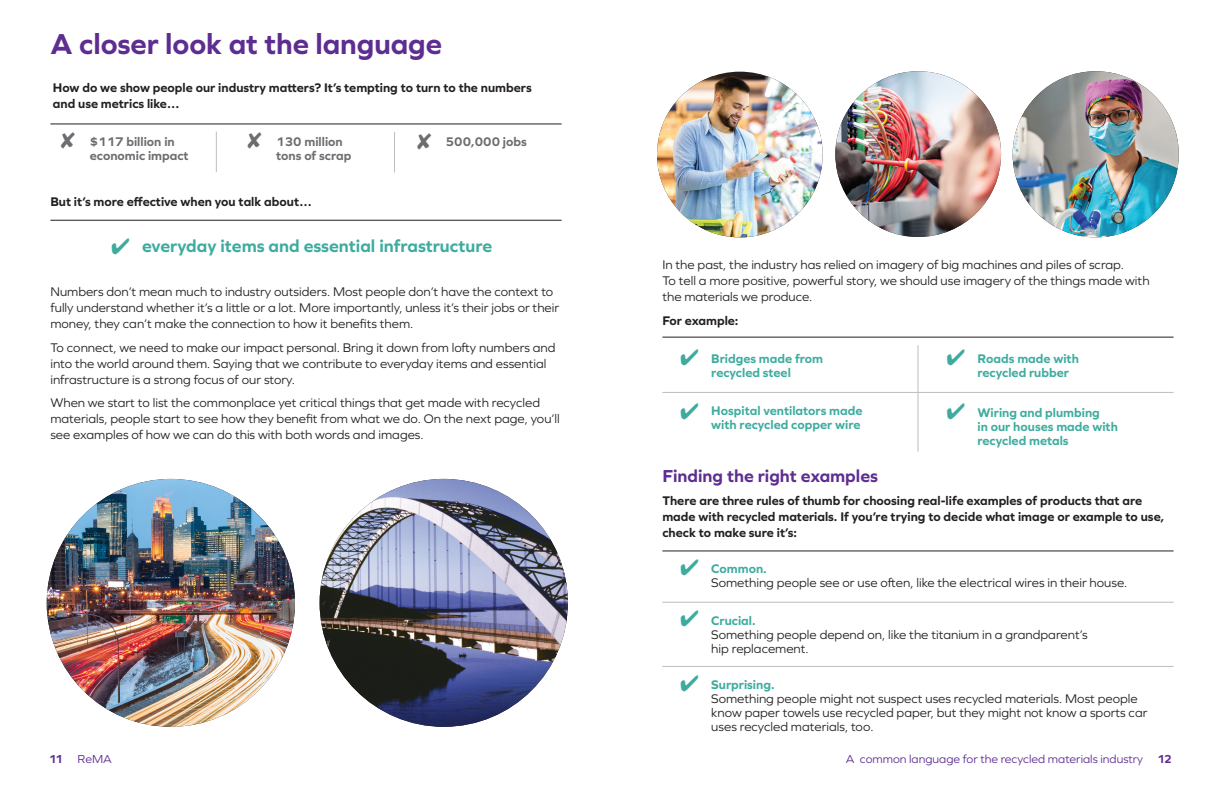
<style>
.page{position:relative;width:1224px;height:792px;background:#fff}
.page>*{position:absolute;margin:0;border:0;box-sizing:border-box;transform-origin:0 0}
.t1{font:700 30px "Graphie";letter-spacing:-.005em;color:#5d2d91}
.t2{font:700 18px "Graphie";color:#3dac9e}
.t3{font:700 18px "Graphie";color:#5d2d91}
.t4{font:13px/16px "Graphie";color:#231f20}
.t5{font:700 13px/16px "Graphie";color:#231f20}
.t6{font:700 13px/14px "Graphie";color:#3dac9e}
.t7{font:700 13px/14px "Graphie";color:#6c6d70}
.t8{font:12px "Graphie";color:#5d2d91}
.t9{font:700 12px "Graphie";color:#5d2d91}
</style>
<div class="page">
<img style="left:657px;top:76px;width:166px;height:161px">
<img style="left:1013px;top:71px;width:166px;height:166px;border-radius:83px">
<hr style="left:216px;top:132px;width:1px;height:40px;background:#bcbdc0">
<hr style="left:394px;top:132px;width:1px;height:40px;background:#bcbdc0">
<hr style="left:50px;top:124px;width:512px;height:1px;background:#231f20">
<hr style="left:50px;top:220px;width:512px;height:1px;background:#231f20">
<hr style="left:918px;top:345px;width:1px;height:107px;background:#bcbdc0">
<hr style="left:662px;top:337px;width:512px;height:1px;background:#231f20">
<hr style="left:662px;top:392px;width:512px;height:1px;background:#bcbdc0">
<hr style="left:662px;top:551px;width:512px;height:1px;background:#231f20">
<hr style="left:662px;top:602px;width:512px;height:1px;background:#bcbdc0">
<hr style="left:662px;top:666px;width:512px;height:1px;background:#bcbdc0">
<img style="left:835px;top:71px;width:166px;height:166px;border-radius:83px">
<img style="left:47px;top:479px;width:248px;height:248px;border-radius:124px">
<img style="left:320px;top:479px;width:248px;height:248px;border-radius:124px">
<p class="t1" style="left:50px;top:26px;width:393px">A closer look at the language</p>
<p class="t5" style="left:53px;top:80px;width:480px">How do we show people our industry matters? It’s tempting to turn to the numbers and use metrics like…</p>
<p class="t7" style="left:90px;top:134px;width:100px">$117 billion in economic impact</p>
<p class="t7" style="left:276px;top:134px;width:77px">130 million tons of scrap</p>
<p class="t7" style="left:446px;top:135px;width:83px">500,000 jobs</p>
<p class="t5" style="left:50px;top:193px;width:263px">But it’s more effective when you talk about…</p>
<p class="t2" style="left:142px;top:236px;width:352px">everyday items and essential infrastructure</p>
<p class="t4" style="left:50px;top:284px;width:510px">Numbers don’t mean much to industry outsiders. Most people don’t have the context to fully understand whether it’s a little or a lot. More importantly, unless it’s their jobs or their money, they can’t make the connection to how it benefits them.</p>
<p class="t4" style="left:50px;top:339px;width:507px">To connect, we need to make our impact personal. Bring it down from lofty numbers and into the world around them. Saying that we contribute to everyday items and essential infrastructure is a strong focus of our story.</p>
<p class="t4" style="left:50px;top:394px;width:511px">When we start to list the commonplace yet critical things that get made with recycled materials, people start to see how they benefit from what we do. On the next page, you’ll see examples of how we can do this with both words and images.</p>
<p class="t4" style="left:662px;top:257px;width:489px">In the past, the industry has relied on imagery of big machines and piles of scrap.<br>To tell a more positive, powerful story, we should use imagery of the things made with the materials we produce.</p>
<p class="t5" style="left:662px;top:312px;width:78px">For example:</p>
<p class="t6" style="left:978px;top:351px;width:103px">Roads made with</p>
<p class="t6" style="left:978px;top:365px;width:93px">recycled rubber</p>
<p class="t6" style="left:711px;top:403px;width:153px">Hospital ventilators made with recycled copper wire</p>
<p class="t6" style="left:978px;top:405px;width:142px">Wiring and plumbing<br>in our houses made with recycled metals</p>
<p class="t6" style="left:711px;top:351px;width:113px">Bridges made from</p>
<p class="t6" style="left:711px;top:365px;width:81px">recycled steel</p>
<p class="t3" style="left:662px;top:466px;width:217px">Finding the right examples</p>
<p class="t5" style="left:662px;top:492px;width:503px">There are three rules of thumb for choosing real-life examples of products that are made with recycled materials. If you’re trying to decide what image or example to use, check to make sure it’s:</p>
<p class="t6" style="left:711px;top:562px;width:57px">Common.</p>
<p class="t4" style="left:711px;top:575px;width:418px">Something people see or use often, like the electrical wires in their house.</p>
<p class="t6" style="left:711px;top:613px;width:46px">Crucial.</p>
<p class="t4" style="left:711px;top:627px;width:378px;line-height:14px">Something people depend on, like the titanium in a grandparent’s hip replacement.</p>
<p class="t6" style="left:711px;top:678px;width:65px">Surprising.</p>
<p class="t4" style="left:711px;top:692px;width:438px;line-height:14px">Something people might not suspect uses recycled materials. Most people know paper towels use recycled paper, but they might not know a sports car uses recycled materials, too.</p>
<p class="t9" style="left:49px;top:752px;width:16px">11</p>
<p class="t8" style="left:78px;top:752px;width:36px">ReMA</p>
<p class="t8" style="left:846px;top:752px;width:299px">A common language for the recycled materials industry</p>
<p class="t9" style="left:1157px;top:752px;width:16px">12</p>
</div>
